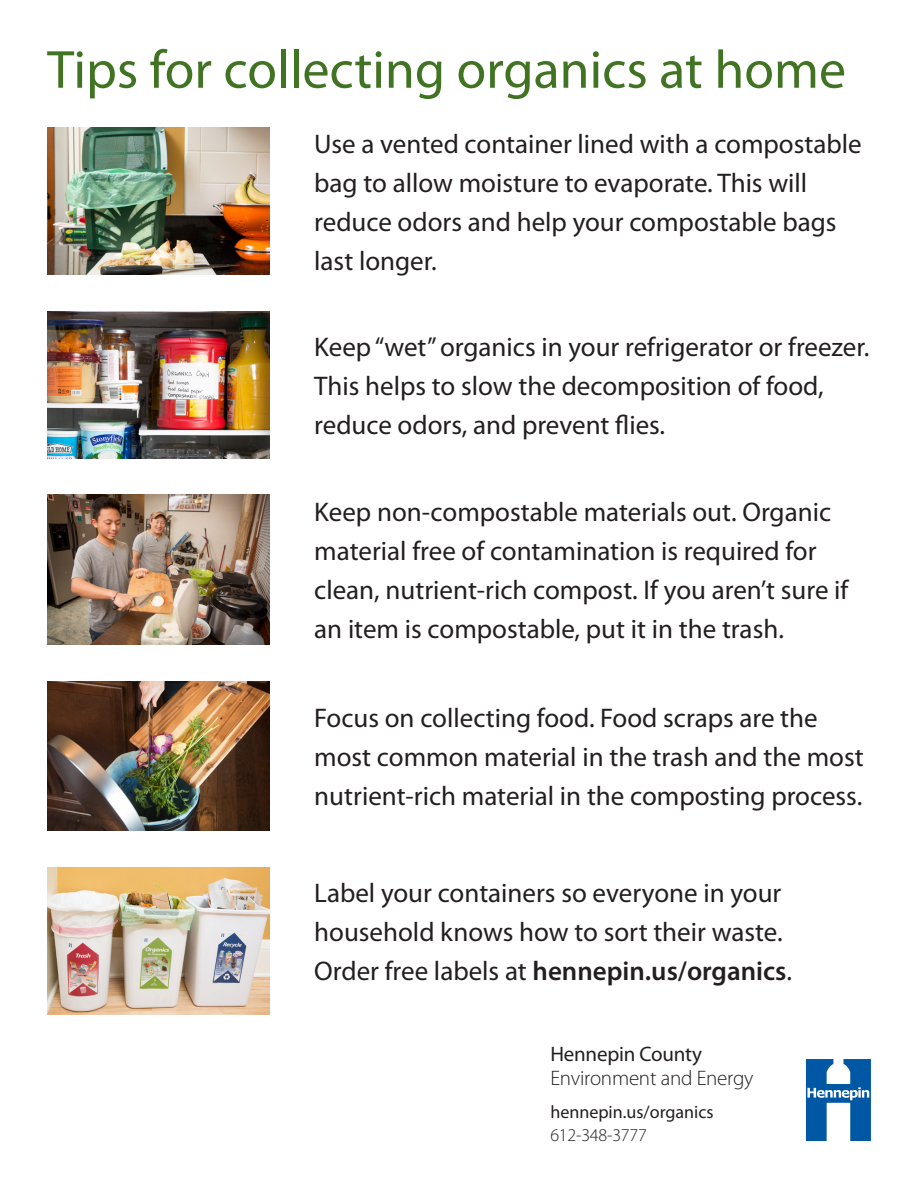
<style>
.page{position:relative;width:918px;height:1188px;background:#fff}
.page>*{position:absolute;margin:0;border:0;box-sizing:border-box;transform-origin:0 0}
.H2_Subhead{font:54px "Myriad Pro";color:#407322}
.t1{font:27px/39px "Myriad Pro";color:#231f20}
.t2{font:300 21px "Myriad Pro";letter-spacing:-.01em;color:#231f20}
.t3{font:21px "Myriad Pro";letter-spacing:-.01em;color:#231f20}
.t4{font:18px/22.5px "Myriad Pro";color:#231f20}
.s1{font-weight:600}
.s2{font-weight:300}
</style>
<div class="page">
<svg style="left:806px;top:1059px;width:65px;height:82px"></svg>
<img style="left:47px;top:495px;width:223px;height:150px">
<img style="left:47px;top:127px;width:223px;height:148px">
<img style="left:47px;top:681px;width:223px;height:150px">
<img style="left:47px;top:311px;width:223px;height:147px">
<img style="left:47px;top:867px;width:223px;height:147px">
<p class="H2_Subhead" style="left:47px;top:40px;width:800px">Tips for collecting organics at home</p>
<p class="t1" style="left:314px;top:125px;width:549px">Use a vented container lined with a compostable bag to allow moisture to evaporate. This will reduce odors and help your compostable bags last longer.</p>
<p class="t1" style="left:314px;top:328px;width:557px">Keep “wet” organics in your refrigerator or freezer.<br>This helps to slow the decomposition of food, reduce odors, and prevent flies.</p>
<p class="t1" style="left:314px;top:493px;width:536px">Keep non-compostable materials out. Organic material free of contamination is required for clean, nutrient-rich compost. If you aren’t sure if an item is compostable, put it in the trash.</p>
<p class="t1" style="left:314px;top:699px;width:551px">Focus on collecting food. Food scraps are the most common material in the trash and the most nutrient-rich material in the composting process.</p>
<p class="t1" style="left:314px;top:874px;width:479px">Label your containers so everyone in your household knows how to sort their waste.<br>Order free labels at <span class="s1">hennepin.us/organics</span>.</p>
<p class="t3" style="left:550px;top:1043px;width:153px">Hennepin County</p>
<p class="t2" style="left:550px;top:1067px;width:205px">Environment and Energy</p>
<p class="t4" style="left:550px;top:1101px;width:165px">hennepin.us/organics<br><span class="s2">612-348-3777</span></p>
</div>
